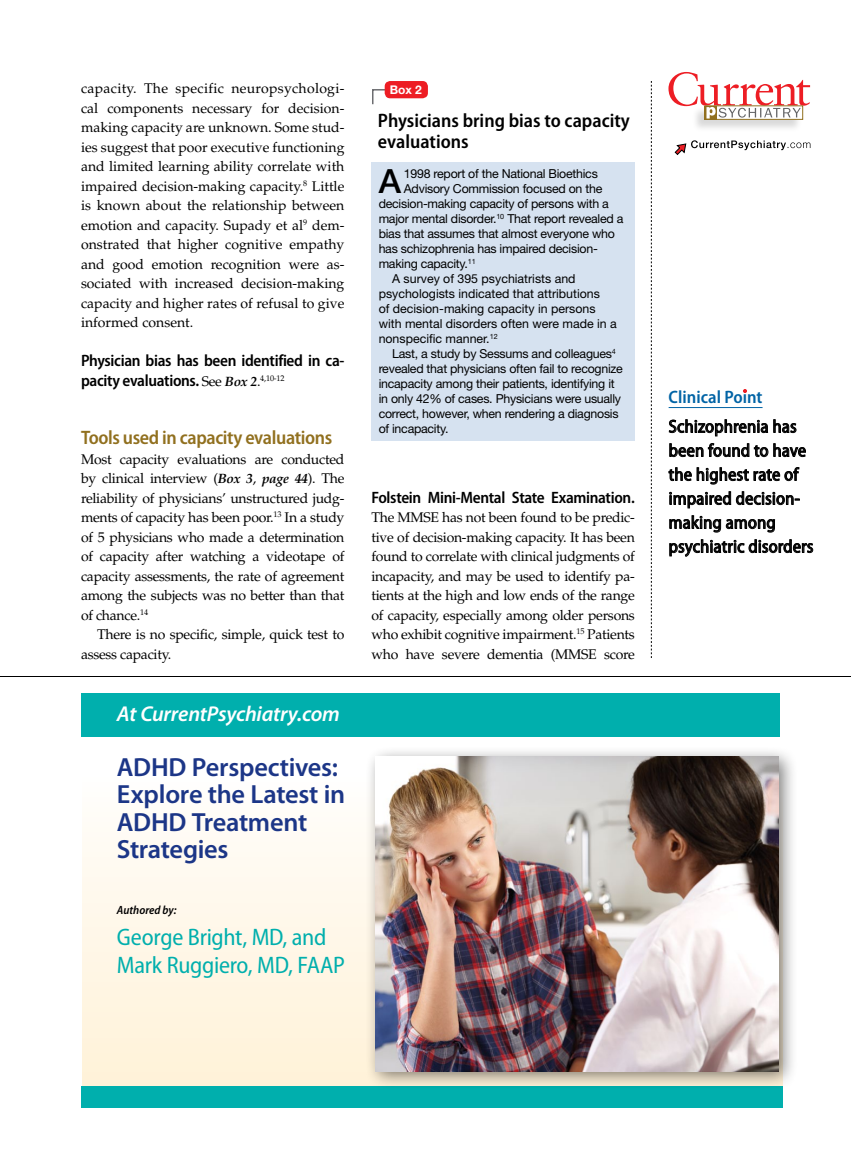
<style>
.page{position:relative;width:851px;height:1161px;background:#fff}
.page>*{position:absolute;margin:0;border:0;box-sizing:border-box;transform-origin:0 0}
.Box_1{font:500 33.45px "Helvetica Neue LT Std";color:#000}
.t1{font:600 26.4px/27.6px "Myriad Pro";letter-spacing:-.01em;color:#1c3687}
.t2{font:semi-condensed 24px/27.6px "Myriad Pro";letter-spacing:-.01em;color:#00afad}
.t3{font:italic 600 21.6px "Myriad Pro";letter-spacing:-.015em;color:#fff}
.Table_Title{font:600 semi-condensed 19.5px/21px "Myriad Pro";color:#000}
.t4{font:600 semi-condensed 19.5px "Myriad Pro";letter-spacing:-.02em;color:#91701f}
.Clinical_Point{font:semi-condensed 18px/24px "Myriad Pro";letter-spacing:.01em;color:#000}
.t5{font:600 semi-condensed 18px "Myriad Pro";color:#0063a5}
.Body_1{font:600 semi-condensed 16.5px/19.5px "Myriad Pro";letter-spacing:-.02em;color:#000}
.Body_1-2{font:14.1px/19.5px "Palatino LT Std";letter-spacing:-.02em;color:#000;text-align:justify}
.Body_2{font:14.1px/19.5px "Palatino LT Std";letter-spacing:-.02em;color:#000}
.Box_1-2{font:12.3px "Helvetica Neue LT Std";letter-spacing:-.02em;color:#000}
.Box_2{font:12.3px/15px "Helvetica Neue LT Std";letter-spacing:-.02em;color:#000}
.Box_2-2{font:12.3px/15px "Helvetica Neue LT Std";color:#000}
.t6{font:italic 600 semi-condensed 12px "Myriad Pro";color:#000}
.t7{font:700 12px "Helvetica Neue LT Std";color:#fff}
.s1{font-family:"Palatino LT Std";font-weight:400;font-stretch:normal;font-size:14.1px}
.s2{font-family:"Palatino LT Std";font-weight:700;font-style:italic;font-stretch:normal;font-size:13.5px}
.s3{font-weight:700;font-style:italic;font-size:13.5px}
</style>
<div class="page">
<div style="left:691px;top:106px;width:111px;height:27px;background:#000;opacity:.15"></div>
<div style="left:704px;top:106px;width:99px;height:14px;background:#9b7e36"></div>
<div style="left:704px;top:106px;width:13px;height:14px;background:#91701f"></div>
<svg style="left:668px;top:72px;width:142px;height:47px"></svg>
<svg style="left:674px;top:140px;width:136px;height:15px"></svg>
<svg style="left:651px;top:81px;width:1px;height:577px"></svg>
<hr style="left:668px;top:407px;width:94px;height:1px;background:#0063a5">
<svg style="left:668px;top:419px;width:128px;height:18px"></svg>
<svg style="left:669px;top:443px;width:136px;height:15px"></svg>
<svg style="left:668px;top:467px;width:131px;height:18px"></svg>
<svg style="left:669px;top:491px;width:130px;height:18px"></svg>
<svg style="left:669px;top:515px;width:105px;height:18px"></svg>
<svg style="left:669px;top:539px;width:144px;height:18px"></svg>
<svg style="left:743px;top:389px;width:4px;height:4px"></svg>
<svg style="left:83px;top:730px;width:697px;height:356px"></svg>
<div style="left:81px;top:694px;width:698px;height:43px;background:#00afad"></div>
<div style="left:81px;top:1086px;width:702px;height:22px;background:#00afad"></div>
<div style="left:364px;top:745px;width:433px;height:345px;background:#000;opacity:.5"></div>
<img style="left:376px;top:757px;width:402px;height:314px">
<hr style="left:0;top:676px;width:850px;height:1px;background:#000">
<div style="left:371px;top:162px;width:263px;height:279px;background:#d6e2f0"></div>
<svg style="left:372px;top:89px;width:19px;height:16px"></svg>
<div style="left:384px;top:81px;width:44px;height:17px;background:#ed1d24;border-radius:5px"></div>
<p class="Body_1-2" style="left:81px;top:79px;width:265px">capacity. The specific neuropsychologi&shy;cal components necessary for decision&shy;making capacity are unknown. Some stud&shy;ies suggest that poor executive functioning and limited learning ability correlate with impaired decision-making capacity.<sup>8</sup> Little is known about the relationship between emotion and capacity. Supady et al<sup>9</sup> dem&shy;onstrated that higher cognitive empathy and good emotion recognition were as&shy;sociated with increased decision-making capacity and higher rates of refusal to give informed consent.</p>
<p class="Body_1" style="left:81px;top:350px;width:265px">Physician bias has been identified in ca&shy;pacity evaluations. <span class="s1">See</span> <span class="s2">Box 2</span><span class="s1">.</span><sup>4,10-12</sup></p>
<h1 class="t4" style="left:81px;top:425px;width:253px">Tools used in capacity evaluations</h1>
<p class="Body_1-2" style="left:81px;top:449px;width:265px">Most capacity evaluations are conducted by clinical interview (<span class="s3">Box 3</span>, <span class="s3">page 44</span>). The reliability of physicians’ unstructured judg&shy;ments of capacity has been poor.<sup>13</sup> In a study of 5 physicians who made a determination of capacity after watching a videotape of capacity assessments, the rate of agreement among the subjects was no better than that of chance.<sup>14</sup></p>
<p class="Body_2" style="left:81px;top:625px;width:265px;text-indent:16px">There is no specific, simple, quick test to assess capacity.</p>
<p class="t3" style="left:117px;top:700px;width:224px">At CurrentPsychiatry.com</p>
<p class="t1" style="left:117px;top:752px;width:230px">ADHD Perspectives:<br>Explore the Latest in<br>ADHD Treatment<br>Strategies</p>
<p class="t6" style="left:117px;top:903px;width:61px">Authored by:</p>
<p class="t2" style="left:117px;top:923px;width:229px">George Bright, MD, and<br>Mark Ruggiero, MD, FAAP</p>
<p class="t7" style="left:389px;top:82px;width:34px">Box 2</p>
<p class="Table_Title" style="left:378px;top:110px;width:253px">Physicians bring bias to capacity evaluations</p>
<p class="Box_1" style="left:379px;top:162px;width:24px">A</p>
<p class="Box_1-2" style="left:404px;top:167px;width:195px">1998 report of the National Bioethics</p>
<p class="Box_1-2" style="left:404px;top:182px;width:200px">Advisory Commission focused on the</p>
<p class="Box_1-2" style="left:378px;top:197px;width:232px">decision-making capacity of persons with a</p>
<p class="Box_1-2" style="left:378px;top:212px;width:246px">major mental disorder.<sup>10</sup> That report revealed a</p>
<p class="Box_1-2" style="left:378px;top:227px;width:238px">bias that assumes that almost everyone who</p>
<p class="Box_1-2" style="left:378px;top:242px;width:221px">has schizophrenia has impaired decision-</p>
<p class="Box_1-2" style="left:378px;top:257px;width:98px">making capacity.<sup>11</sup></p>
<p class="Box_2-2" style="left:378px;top:271px;width:240px;text-indent:13px">A survey of 395 psychiatrists and psychologists indicated that attributions<br>of decision-making capacity in persons with mental disorders often were made in a nonspecific manner.<sup>12</sup></p>
<p class="Box_2" style="left:378px;top:346px;width:246px;text-indent:13px">Last, a study by Sessums and colleagues<sup>4 </sup>revealed that physicians often fail to recognize incapacity among their patients, identifying it in only 42% of cases. Physicians were usually correct, however, when rendering a diagnosis of incapacity.</p>
<p class="Body_1" style="left:371px;top:487px;width:265px">Folstein Mini-Mental State Examination.</p>
<p class="Body_1-2" style="left:371px;top:508px;width:265px">The MMSE has not been found to be predic&shy;tive of decision-making capacity. It has been found to correlate with clinical judgments of incapacity, and may be used to identify pa&shy;tients at the high and low ends of the range of capacity, especially among older persons who exhibit cognitive impairment.<sup>15</sup> Patients who have severe dementia (MMSE score</p>
<p class="t5" style="left:668px;top:386px;width:95px">Clinical Point</p>
<p class="Clinical_Point" style="left:668px;top:414px;width:146px">Schizophrenia has been found to have the highest rate of impaired decision&shy;making among psychiatric disorders</p>
</div>
